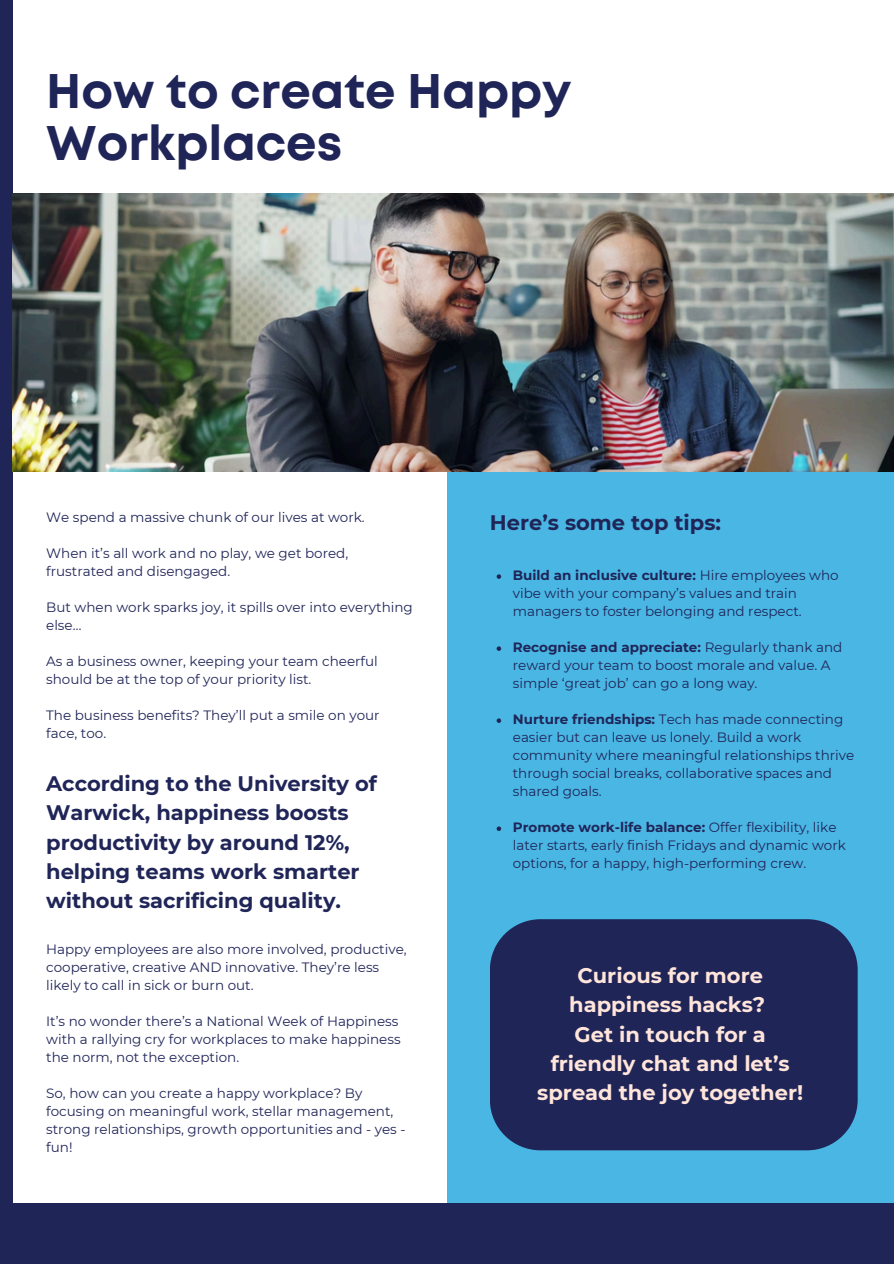
<style>
.page{position:relative;width:894px;height:1264px;background:#fff}
.page>*{position:absolute;margin:0;border:0;box-sizing:border-box;transform-origin:0 0}
.t1{font:700 48.45px/52.8px "Mont";color:#202558}
.t2{font:700 21px/29.2px "Montserrat";color:#202558}
.t3{font:700 21px/29.2px "Montserrat";color:#ffe5da;text-align:center}
.t4{font:13.5px/18px "Montserrat";color:#202558}
.s1{font-weight:700}
</style>
<div class="page">
<div style="left:0;top:0;width:12px;height:1263px;background:#202558"></div>
<div style="left:0;top:1202px;width:893px;height:61px;background:#202558"></div>
<div style="left:446px;top:471px;width:447px;height:730px;background:#49b6e4"></div>
<div style="left:489px;top:919px;width:368px;height:231px;background:#202558;border-radius:51px"></div>
<svg style="left:496px;top:574px;width:5px;height:5px"></svg>
<svg style="left:496px;top:646px;width:5px;height:5px"></svg>
<svg style="left:496px;top:718px;width:5px;height:5px"></svg>
<svg style="left:496px;top:826px;width:5px;height:5px"></svg>
<img style="left:12px;top:193px;width:881px;height:278px">
<p class="t1" style="left:46px;top:68px;width:526px">How to create Happy<br>Workplaces</p>
<h1 class="t4" style="left:46px;top:508px;width:320px">We spend a massive chunk of our lives at work.</h1>
<p class="t4" style="left:46px;top:544px;width:303px">When it’s all work and no play, we get bored, frustrated and disengaged.</p>
<h2 class="t4" style="left:46px;top:598px;width:368px">But when work sparks joy, it spills over into everything else…</h2>
<p class="t4" style="left:46px;top:652px;width:333px">As a business owner, keeping your team cheerful should be at the top of your priority list.</p>
<p class="t4" style="left:46px;top:706px;width:335px">The business benefits? They’ll put a smile on your face, too.</p>
<p class="t2" style="left:46px;top:768px;width:332px">According to the University of<br>Warwick, happiness boosts productivity by around 12%, helping teams work smarter without sacrificing quality.</p>
<p class="t4" style="left:46px;top:939px;width:362px">Happy employees are also more involved, productive, cooperative, creative AND innovative. They’re less likely to call in sick or burn out.</p>
<h2 class="t4" style="left:46px;top:1011px;width:356px">It’s no wonder there’s a National Week of Happiness with a rallying cry for workplaces to make happiness the norm, not the exception.</h2>
<p class="t4" style="left:46px;top:1083px;width:361px">So, how can you create a happy workplace? By focusing on meaningful work, stellar management, strong relationships, growth opportunities and - yes - fun!</p>
<p class="t2" style="left:489px;top:508px;width:233px">Here’s some top tips:</p>
<h2 class="t4" style="left:512px;top:566px;width:327px"><span class="s1">Build an inclusive culture:</span> Hire employees who vibe with your company’s values and train managers to foster belonging and respect.</h2>
<p class="t4" style="left:512px;top:638px;width:331px"><span class="s1">Recognise and appreciate:</span> Regularly thank and reward your team to boost morale and value. A simple ‘great job’ can go a long way.</p>
<p class="t4" style="left:512px;top:710px;width:343px"><span class="s1">Nurture friendships:</span> Tech has made connecting easier but can leave us lonely. Build a work community where meaningful relationships thrive through social breaks, collaborative spaces and shared goals.</p>
<p class="t4" style="left:512px;top:818px;width:334px"><span class="s1">Promote work-life balance:</span> Offer flexibility, like later starts, early finish Fridays and dynamic work options, for a happy, high-performing crew.</p>
<p class="t3" style="left:537px;top:960px;width:267px">Curious for more happiness hacks?<br>Get in touch for a friendly chat and let’s spread the joy together!</p>
</div>
